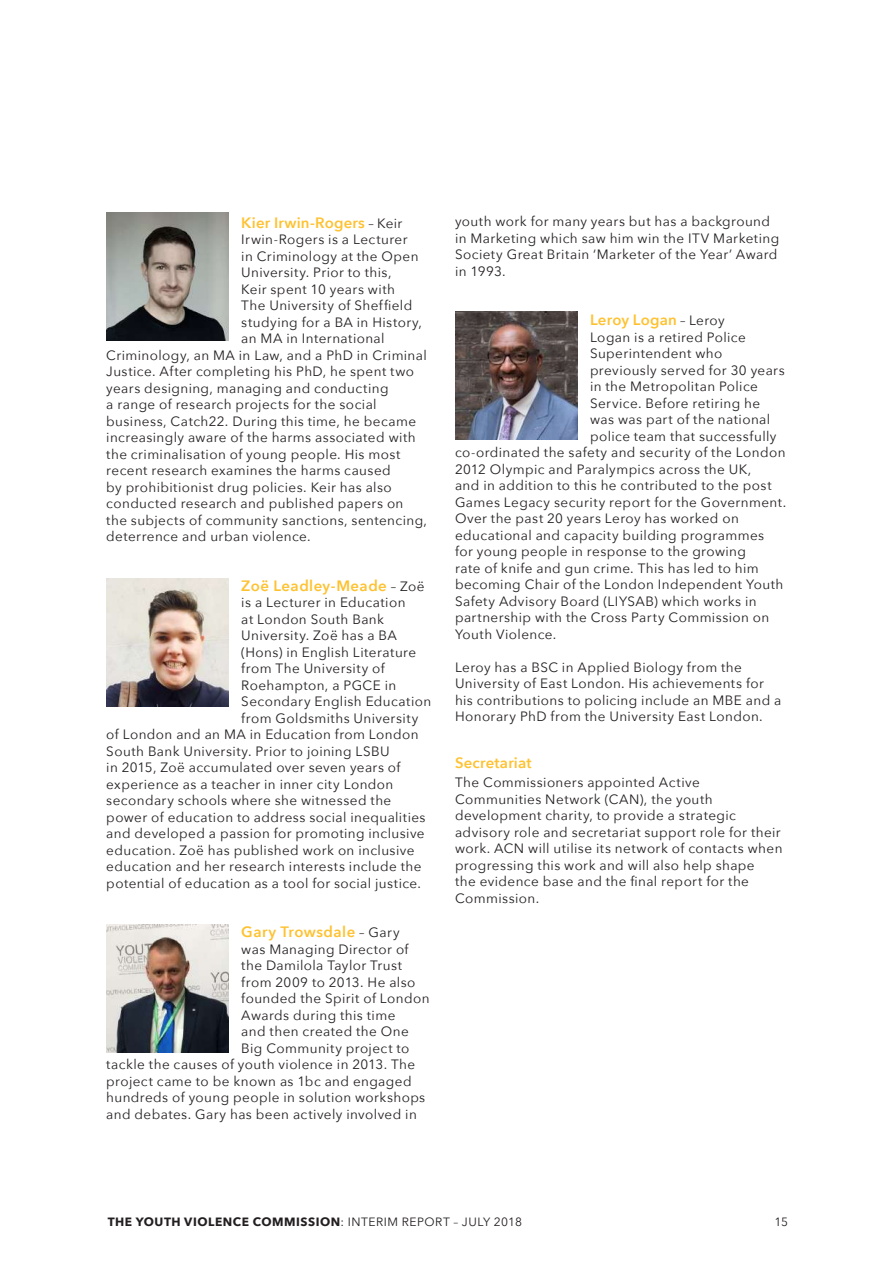
<style>
.page{position:relative;width:893px;height:1263px;background:#fff}
.page>*{position:absolute;margin:0;border:0;box-sizing:border-box;transform-origin:0 0}
.t1{font:600 15px "Avenir Next";letter-spacing:.015em;color:#fec231}
.t2{font:13.5px/16.5px "Avenir Next";letter-spacing:.03em;color:#231f20}
.t3{font:700 12px "Avenir Next";letter-spacing:.045em;color:#231f20}
.t4{font:12px "Avenir Next";color:#231f20}
.s1{font-weight:400;font-size:13.5px;color:#231f20}
.s2{font-weight:400}
</style>
<div class="page">
<img style="left:106px;top:213px;width:123px;height:128px">
<img style="left:106px;top:578px;width:123px;height:128px">
<img style="left:106px;top:924px;width:123px;height:128px">
<img style="left:455px;top:312px;width:122px;height:128px">
<p class="t1" style="left:241px;top:210px;width:163px">Kier Irwin-Rogers <span class="s1">– Keir</span></p>
<p class="t2" style="left:241px;top:231px;width:168px">Irwin-Rogers is a Lecturer</p>
<p class="t2" style="left:241px;top:247px;width:179px">in Criminology at the Open</p>
<p class="t2" style="left:241px;top:264px;width:152px">University. Prior to this,</p>
<p class="t2" style="left:241px;top:280px;width:155px">Keir spent 10 years with</p>
<p class="t2" style="left:241px;top:297px;width:172px">The University of Sheffield</p>
<p class="t2" style="left:241px;top:313px;width:182px">studying for a BA in History,</p>
<p class="t2" style="left:241px;top:330px;width:145px">an MA in International</p>
<p class="t2" style="left:106px;top:346px;width:322px">Criminology, an MA in Law, and a PhD in Criminal</p>
<p class="t2" style="left:106px;top:363px;width:309px">Justice. After completing his PhD, he spent two</p>
<p class="t2" style="left:106px;top:379px;width:284px">years designing, managing and conducting</p>
<p class="t2" style="left:106px;top:396px;width:272px">a range of research projects for the social</p>
<p class="t2" style="left:106px;top:412px;width:311px">business, Catch22. During this time, he became</p>
<p class="t2" style="left:106px;top:429px;width:311px">increasingly aware of the harms associated with</p>
<p class="t2" style="left:106px;top:445px;width:296px">the criminalisation of young people. His most</p>
<p class="t2" style="left:106px;top:462px;width:286px">recent research examines the harms caused</p>
<p class="t2" style="left:106px;top:478px;width:287px">by prohibitionist drug policies. Keir has also</p>
<p class="t2" style="left:106px;top:495px;width:299px">conducted research and published papers on</p>
<p class="t2" style="left:106px;top:511px;width:322px">the subjects of community sanctions, sentencing,</p>
<p class="t2" style="left:106px;top:528px;width:206px">deterrence and urban violence.</p>
<p class="t1" style="left:241px;top:573px;width:185px">Zoë Leadley-Meade <span class="s1">– Zoë</span></p>
<p class="t2" style="left:241px;top:594px;width:166px">is a Lecturer in Education</p>
<p class="t2" style="left:241px;top:610px;width:144px">at London South Bank</p>
<p class="t2" style="left:241px;top:627px;width:157px">University. Zoë has a BA</p>
<p class="t2" style="left:241px;top:643px;width:176px">(Hons) in English Literature</p>
<p class="t2" style="left:241px;top:660px;width:145px">from The University of</p>
<p class="t2" style="left:241px;top:676px;width:156px">Roehampton, a PGCE in</p>
<p class="t2" style="left:241px;top:693px;width:191px">Secondary English Education</p>
<p class="t2" style="left:241px;top:709px;width:178px">from Goldsmiths University</p>
<p class="t2" style="left:106px;top:726px;width:314px">of London and an MA in Education from London</p>
<p class="t2" style="left:106px;top:742px;width:285px">South Bank University. Prior to joining LSBU</p>
<p class="t2" style="left:106px;top:759px;width:296px">in 2015, Zoë accumulated over seven years of</p>
<p class="t2" style="left:106px;top:775px;width:289px">experience as a teacher in inner city London</p>
<p class="t2" style="left:106px;top:792px;width:287px">secondary schools where she witnessed the</p>
<p class="t2" style="left:106px;top:808px;width:321px">power of education to address social inequalities</p>
<p class="t2" style="left:106px;top:825px;width:320px">and developed a passion for promoting inclusive</p>
<p class="t2" style="left:106px;top:841px;width:310px">education. Zoë has published work on inclusive</p>
<p class="t2" style="left:106px;top:858px;width:317px">education and her research interests include the</p>
<p class="t2" style="left:106px;top:874px;width:316px">potential of education as a tool for social justice.</p>
<p class="t1" style="left:241px;top:919px;width:160px">Gary Trowsdale <span class="s1">– Gary</span></p>
<p class="t2" style="left:241px;top:940px;width:169px">was Managing Director of</p>
<p class="t2" style="left:241px;top:957px;width:162px">the Damilola Taylor Trust</p>
<p class="t2" style="left:241px;top:973px;width:176px">from 2009 to 2013. He also</p>
<p class="t2" style="left:241px;top:990px;width:190px">founded the Spirit of London</p>
<p class="t2" style="left:241px;top:1006px;width:156px">Awards during this time</p>
<p class="t2" style="left:241px;top:1023px;width:169px">and then created the One</p>
<p class="t2" style="left:241px;top:1039px;width:170px">Big Community project to</p>
<p class="t2" style="left:106px;top:1056px;width:310px">tackle the causes of youth violence in 2013. The</p>
<p class="t2" style="left:106px;top:1072px;width:307px">project came to be known as 1bc and engaged</p>
<p class="t2" style="left:106px;top:1089px;width:320px">hundreds of young people in solution workshops</p>
<p class="t2" style="left:106px;top:1105px;width:312px">and debates. Gary has been actively involved in</p>
<p class="t2" style="left:455px;top:213px;width:326px">youth work for many years but has a background in Marketing which saw him win the ITV Marketing Society Great Britain ‘Marketer of the Year’ Award in 1993.</p>
<p class="t1" style="left:590px;top:307px;width:136px">Leroy Logan <span class="s1">– Leroy</span></p>
<p class="t2" style="left:590px;top:328px;width:157px">Logan is a retired Police</p>
<p class="t2" style="left:590px;top:345px;width:134px">Superintendent who</p>
<p class="t2" style="left:590px;top:361px;width:196px">previously served for 30 years</p>
<p class="t2" style="left:590px;top:378px;width:169px">in the Metropolitan Police</p>
<p class="t2" style="left:590px;top:394px;width:172px">Service. Before retiring he</p>
<p class="t2" style="left:590px;top:411px;width:182px">was was part of the national</p>
<p class="t2" style="left:590px;top:427px;width:188px">police team that successfully</p>
<p class="t2" style="left:455px;top:444px;width:332px">co-ordinated the safety and security of the London</p>
<p class="t2" style="left:455px;top:460px;width:298px">2012 Olympic and Paralympics across the UK,</p>
<p class="t2" style="left:455px;top:477px;width:318px">and in addition to this he contributed to the post</p>
<p class="t2" style="left:455px;top:493px;width:333px">Games Legacy security report for the Government.</p>
<p class="t2" style="left:455px;top:510px;width:285px">Over the past 20 years Leroy has worked on</p>
<p class="t2" style="left:455px;top:526px;width:311px">educational and capacity building programmes</p>
<p class="t2" style="left:455px;top:543px;width:293px">for young people in response to the growing</p>
<p class="t2" style="left:455px;top:559px;width:305px">rate of knife and gun crime. This has led to him</p>
<p class="t2" style="left:455px;top:576px;width:330px">becoming Chair of the London Independent Youth</p>
<p class="t2" style="left:455px;top:592px;width:303px">Safety Advisory Board (LIYSAB) which works in</p>
<p class="t2" style="left:455px;top:609px;width:316px">partnership with the Cross Party Commission on</p>
<p class="t2" style="left:455px;top:625px;width:103px">Youth Violence.</p>
<p class="t2" style="left:455px;top:658px;width:328px">Leroy has a BSC in Applied Biology from the University of East London. His achievements for his contributions to policing include an MBE and a Honorary PhD from the University East London.</p>
<p class="t1" style="left:455px;top:750px;width:78px">Secretariat</p>
<p class="t2" style="left:455px;top:774px;width:329px">The Commissioners appointed Active Communities Network (CAN), the youth development charity, to provide a strategic advisory role and secretariat support role for their work. ACN will utilise its network of contacts when progressing this work and will also help shape<br>the evidence base and the final report for the Commission.</p>
<p class="t3" style="left:108px;top:1211px;width:416px">THE YOUTH VIOLENCE COMMISSION<span class="s2">: INTERIM REPORT – JULY 2018</span></p>
<p class="t4" style="left:774px;top:1211px;width:15px">15</p>
</div>
